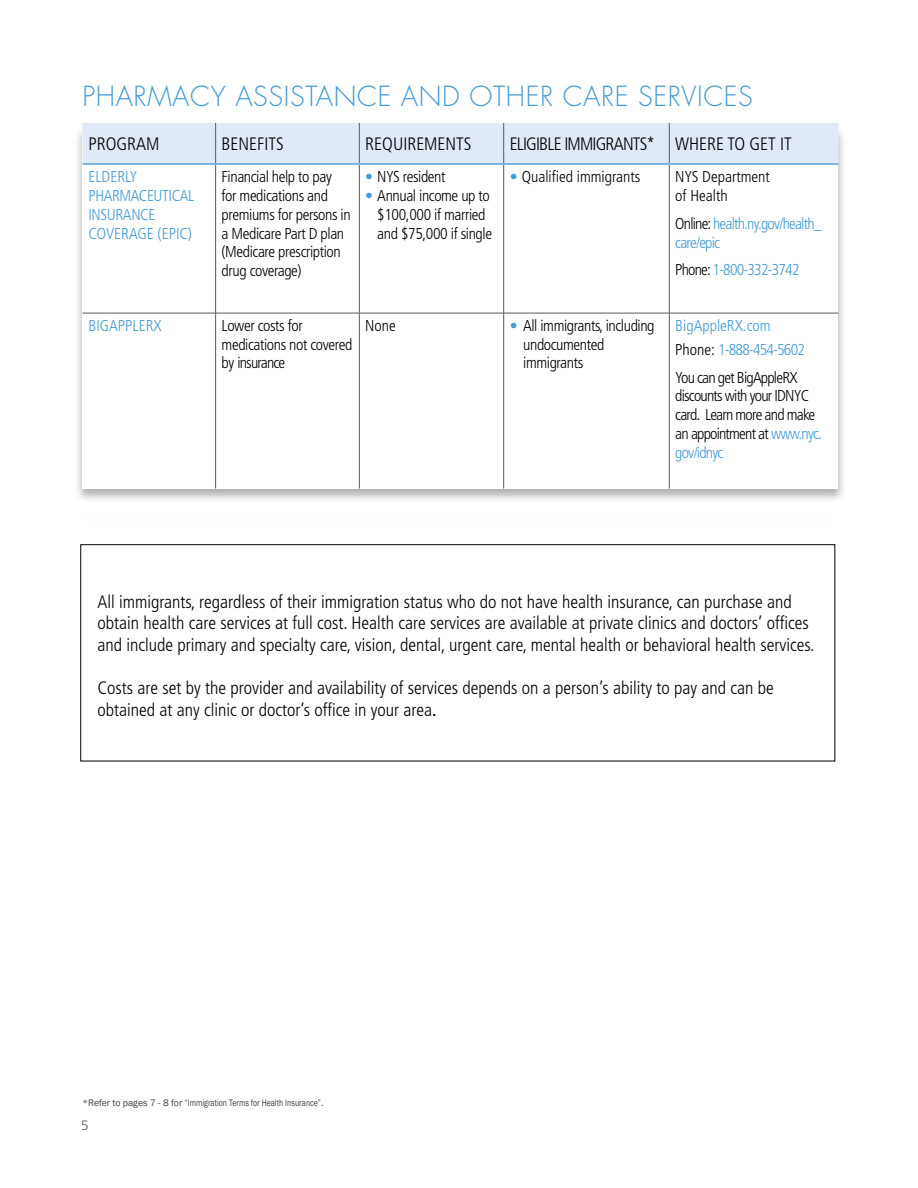
<style>
.page{position:relative;width:918px;height:1188px;background:#fff}
.page>*{position:absolute;margin:0;border:0;box-sizing:border-box;transform-origin:0 0}
.t1{font:300 27px "Futura Std";letter-spacing:.02em;color:#449ad4}
.t2{font:300 condensed 18px/21.6px "Frutiger LT Std";color:#000}
.t3{font:300 condensed 18px "Frutiger LT Std";letter-spacing:-.045em;color:#000}
.t4{font:300 condensed 15.75px/18.8px "Frutiger LT Std";letter-spacing:-.025em;color:#000}
.t5{font:300 condensed 15.75px/18.8px "Frutiger LT Std";letter-spacing:-.05em;color:#000}
.t6{font:300 condensed 15.75px/18.8px "Frutiger LT Std";letter-spacing:-.05em;color:#449ad4}
.t7{font:300 condensed 15.75px/18.8px "Frutiger LT Std";letter-spacing:-.025em;color:#449ad4}
.t8{font:300 condensed 15.75px/24px "Frutiger LT Std";color:#449ad4}
.t9{font:300 condensed 15.75px/18.8px "Frutiger LT Std";color:#000}
.t10{font:300 13.5px "Frutiger LT Std";color:#58595b}
.t11{font:9.75px "Franklin Gothic";color:#414042}
.s1{color:#449ad4}
.s2{color:#000}
.s3{font-family:"Franklin Gothic";font-weight:400;font-stretch:normal}
</style>
<div class="page">
<div style="left:80px;top:544px;width:755px;height:217px;border:1px solid #000"></div>
<div style="left:74px;top:125px;width:773px;height:378px;background:#000;opacity:.32"></div>
<div style="left:82px;top:128px;width:756px;height:361px;background:#fff"></div>
<div style="left:82px;top:123px;width:756px;height:40px;background:#e0e9f7"></div>
<hr style="left:215px;top:165px;width:1px;height:148px;background:#58595b">
<hr style="left:359px;top:165px;width:1px;height:148px;background:#58595b">
<hr style="left:503px;top:165px;width:1px;height:148px;background:#58595b">
<hr style="left:669px;top:165px;width:1px;height:148px;background:#58595b">
<hr style="left:82px;top:313px;width:134px;height:1px;background:#58595b">
<hr style="left:216px;top:313px;width:143px;height:1px;background:#58595b">
<hr style="left:359px;top:313px;width:145px;height:1px;background:#58595b">
<hr style="left:504px;top:313px;width:165px;height:1px;background:#58595b">
<hr style="left:669px;top:313px;width:170px;height:1px;background:#58595b">
<hr style="left:215px;top:313px;width:1px;height:176px;background:#58595b">
<hr style="left:359px;top:313px;width:1px;height:176px;background:#58595b">
<hr style="left:503px;top:313px;width:1px;height:176px;background:#58595b">
<hr style="left:669px;top:313px;width:1px;height:176px;background:#58595b">
<hr style="left:215px;top:123px;width:1px;height:40px;background:#58595b">
<hr style="left:359px;top:123px;width:1px;height:40px;background:#58595b">
<hr style="left:503px;top:123px;width:1px;height:40px;background:#58595b">
<hr style="left:669px;top:123px;width:1px;height:40px;background:#58595b">
<hr style="left:82px;top:163px;width:134px;height:2px;background:#5aa1d8">
<hr style="left:216px;top:163px;width:143px;height:2px;background:#5aa1d8">
<hr style="left:359px;top:163px;width:145px;height:2px;background:#5aa1d8">
<hr style="left:504px;top:163px;width:165px;height:2px;background:#5aa1d8">
<hr style="left:669px;top:163px;width:170px;height:2px;background:#5aa1d8">
<h1 class="t1" style="left:82px;top:80px;width:672px">PHARMACY ASSISTANCE AND OTHER CARE SERVICES</h1>
<p class="t2" style="left:88px;top:133px;width:73px">PROGRAM</p>
<p class="t2" style="left:222px;top:133px;width:64px">BENEFITS</p>
<p class="t2" style="left:365px;top:133px;width:108px">REQUIREMENTS</p>
<p class="t3" style="left:510px;top:134px;width:284px">ELIGIBLE IMMIGRANTS* WHERE TO GET IT</p>
<p class="t7" style="left:88px;top:168px;width:107px">ELDERLY<br>PHARMACEUTICAL<br>INSURANCE<br>COVERAGE (EPIC)</p>
<p class="t4" style="left:222px;top:168px;width:131px">Financial help to pay for medications and premiums for persons in a Medicare Part D plan (Medicare prescription drug coverage)</p>
<p class="t4" style="left:365px;top:168px;width:82px"><span class="s1">•</span> NYS resident</p>
<p class="t9" style="left:510px;top:168px;width:132px"><span class="s1">•</span> Qualified immigrants</p>
<p class="t9" style="left:675px;top:168px;width:96px">NYS Department of Health</p>
<p class="t6" style="left:675px;top:214px;width:148px"><span class="s2">Online:</span>health.ny.gov/health_ care/epic</p>
<p class="t6" style="left:675px;top:261px;width:126px"><span class="s2">Phone:</span> 1-800-332-3742</p>
<p class="t4" style="left:377px;top:186px;width:116px;text-indent:-12px"><span class="s1">•</span> Annual income up to $100,000 if married and $75,000 if single</p>
<p class="t8" style="left:88px;top:314px;width:75px">BIGAPPLERX</p>
<p class="t4" style="left:222px;top:316px;width:132px">Lower costs for medications not covered by insurance</p>
<p class="t4" style="left:365px;top:316px;width:32px">None</p>
<p class="t4" style="left:523px;top:316px;width:133px;text-indent:-14px"><span class="s1">•</span> All immigrants, including undocumented immigrants</p>
<p class="t8" style="left:675px;top:314px;width:131px">BigAppleRX.com<br><span class="s2">Phone:</span> 1-888-454-5602</p>
<p class="t5" style="left:675px;top:368px;width:148px">You can get BigAppleRX discounts with your IDNYC card. Learn more and make an appointment at <span class="s1">www.nyc. gov/idnyc</span></p>
<p class="t2" style="left:97px;top:591px;width:718px">All immigrants, regardless of their immigration status who do not have health insurance, can purchase and obtain health care services at full cost. Health care services are available at private clinics and doctors’ offices and include primary and specialty care, vision, dental, urgent care, mental health or behavioral health services.</p>
<p class="t2" style="left:97px;top:677px;width:678px">Costs are set by the provider and availability of services depends on a person’s ability to pay and can be obtained at any clinic or doctor’s office in your area<span class="s3">.</span></p>
<p class="t11" style="left:82px;top:1096px;width:242px">*Refer to pages 7 - 8 for “Immigration Terms for Health Insurance”.</p>
<p class="t10" style="left:81px;top:1117px;width:9px">5</p>
</div>
